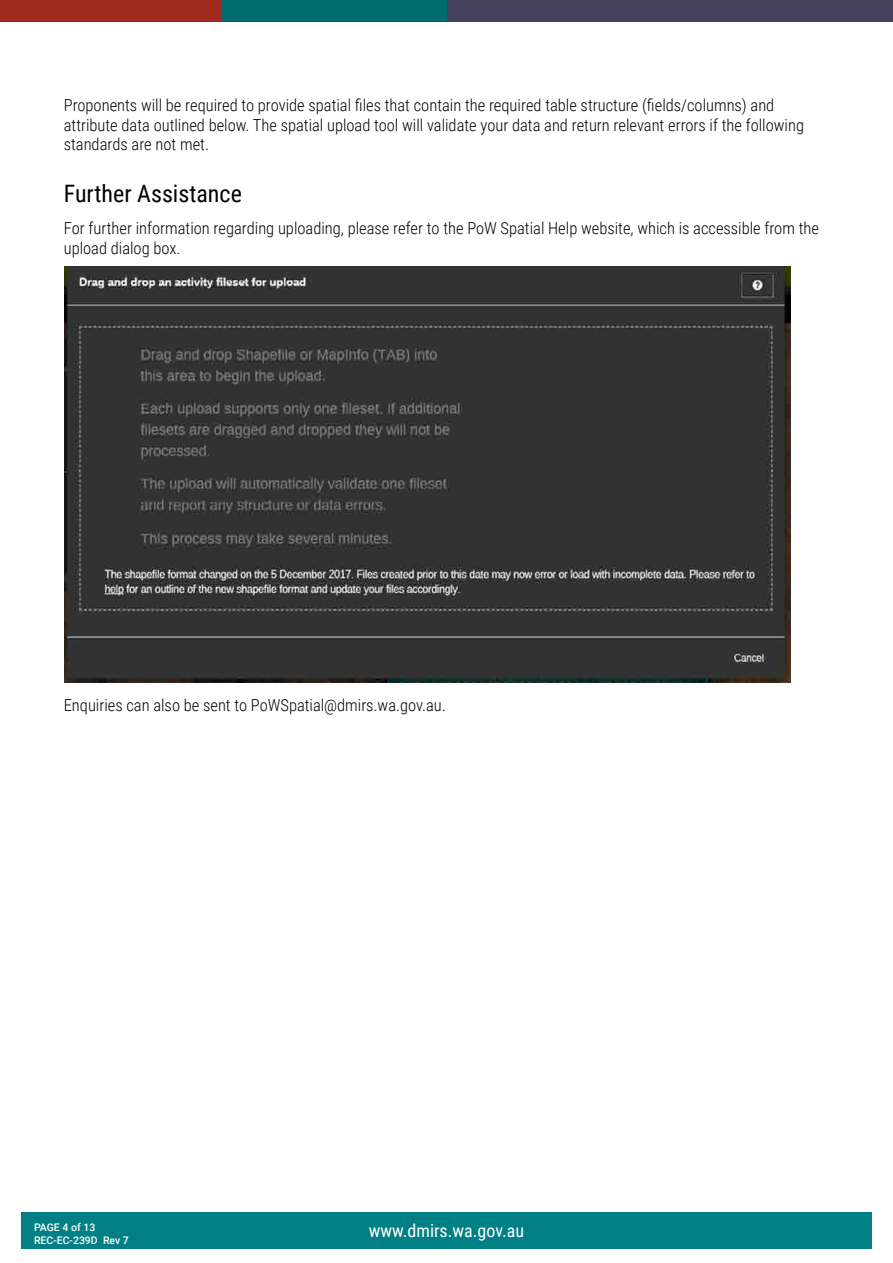
<style>
.page{position:relative;width:893px;height:1263px;background:#fff}
.page>*{position:absolute;margin:0;border:0;box-sizing:border-box;transform-origin:0 0}
.Heading_1{font:24px "Roboto Condensed";color:#000}
.t1{font:18px "Roboto Condensed";color:#fff}
.Main_Text{font:300 16.5px/19.8px "Roboto Condensed";color:#000}
.t2{font:500 10.5px/12.6px "Roboto";color:#fff}
</style>
<div class="page">
<div style="left:0;top:0;width:221px;height:21px;background:#a02a1d"></div>
<div style="left:446px;top:0;width:447px;height:21px;background:#45415d"></div>
<div style="left:221px;top:0;width:225px;height:21px;background:#006b6e"></div>
<div style="left:21px;top:1212px;width:851px;height:37px;background:#008084"></div>
<img style="left:64px;top:266px;width:726px;height:417px">
<p class="Main_Text" style="left:64px;top:94px;width:742px">Proponents will be required to provide spatial files that contain the required table structure (fields/columns) and attribute data outlined below. The spatial upload tool will validate your data and return relevant errors if the following standards are not met.</p>
<p class="Heading_1" style="left:64px;top:176px;width:180px">Further Assistance</p>
<p class="Main_Text" style="left:64px;top:218px;width:757px">For further information regarding uploading, please refer to the PoW Spatial Help website, which is accessible from the upload dialog box.</p>
<p class="Main_Text" style="left:64px;top:695px;width:384px">Enquiries can also be sent to PoWSpatial@dmirs.wa.gov.au.</p>
<p class="t2" style="left:34px;top:1221px;width:96px">PAGE 4 of 13<br>REC-EC-239D Rev 7</p>
<p class="t1" style="left:369px;top:1218px;width:157px">www.dmirs.wa.gov.au</p>
</div>
